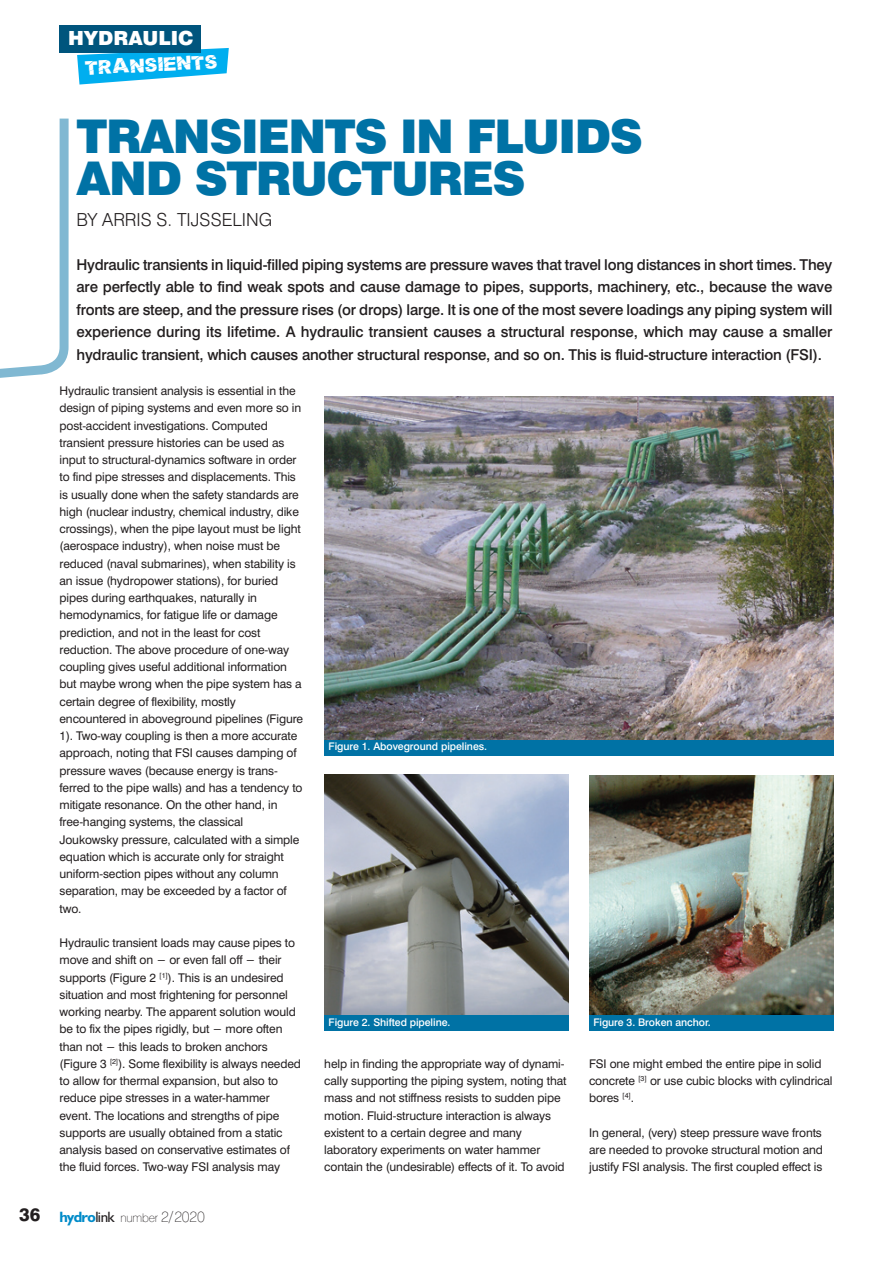
<style>
.page{position:relative;width:893px;height:1263px;background:#fff}
.page>*{position:absolute;margin:0;border:0;box-sizing:border-box;transform-origin:0 0}
.t1{font:900 46.5px/42px "Swiss 721 BT";letter-spacing:-.03em;color:#0072a5}
.t2{font:19.5px "Cosmicaldisfase Cosmicaldisfase";color:#fff}
.t3{font:900 19.5px "Swiss 721 BT";color:#fff}
.t4{font:300 18px "Swiss 721 BT";color:#231f20}
.t5{font:800 18px "Swiss 721 BT";color:#231f20}
.t6{font:500 15px/22.5px "Swiss 721 BT";letter-spacing:-.015em;color:#231f20;text-align:justify}
.t7{font:12px/17.2px "Swiss 721 BT";letter-spacing:-.01em;color:#231f20}
.t8{font:100 12px "Swiss 721 BT";letter-spacing:-.015em;color:#231f20}
.t9{font:500 10.5px "Swiss 721 BT";letter-spacing:-.005em;color:#fff}
.s1{font-family:"Humanist 521 BT";font-weight:700;font-size:15px;color:#008bc9}
.s2{font-family:"Humanist 521 BT";font-weight:400;font-size:15px}
.s3{font-size:15px}
</style>
<div class="page">
<svg style="left:0;top:118px;width:69px;height:260px"></svg>
<img style="left:324px;top:396px;width:509px;height:344px">
<img style="left:324px;top:775px;width:244px;height:240px">
<img style="left:589px;top:775px;width:244px;height:240px">
<div style="left:324px;top:1015px;width:245px;height:16px;background:#0072a5"></div>
<div style="left:589px;top:1015px;width:244px;height:16px;background:#0072a5"></div>
<div style="left:324px;top:740px;width:509px;height:16px;background:#0072a5"></div>
<svg style="left:77px;top:48px;width:152px;height:37px"></svg>
<div style="left:60px;top:26px;width:141px;height:27px;background:#00557d"></div>
<h3 class="t5" style="left:19px;top:1208px;width:23px">36</h3>
<h2 class="t3" style="left:68px;top:31px;width:127px">HYDRAULIC</h2>
<h2 class="t2" style="left:85px;top:60px;width:134px;rotate:-3deg">TransienTs</h2>
<h1 class="t1" style="left:77px;top:120px;width:568px">TRANSIENTS IN FLUIDS<br>AND STRUCTURES</h1>
<h3 class="t4" style="left:77px;top:212px;width:197px">BY ARRIS S. TIJSSELING</h3>
<p class="t6" style="left:77px;top:255px;width:757px">Hydraulic transients in liquid-filled piping systems are pressure waves that travel long distances in short times. They are perfectly able to find weak spots and cause damage to pipes, supports, machinery, etc., because the wave fronts are steep, and the pressure rises (or drops) large. It is one of the most severe loadings any piping system will experience during its lifetime. A hydraulic transient causes a structural response, which may cause a smaller hydraulic transient, which causes another structural response, and so on. This is fluid-structure interaction (FSI).</p>
<p class="t7" style="left:60px;top:383px;width:245px">Hydraulic transient analysis is essential in the design of piping systems and even more so in post-accident investigations. Computed transient pressure histories can be used as input to structural-dynamics software in order to find pipe stresses and displacements. This is usually done when the safety standards are high (nuclear industry, chemical industry, dike crossings), when the pipe layout must be light (aerospace industry), when noise must be reduced (naval submarines), when stability is an issue (hydropower stations), for buried pipes during earthquakes, naturally in hemodynamics, for fatigue life or damage prediction, and not in the least for cost reduction. The above procedure of one-way coupling gives useful additional information but maybe wrong when the pipe system has a certain degree of flexibility, mostly encountered in aboveground pipelines (Figure 1). Two-way coupling is then a more accurate approach, noting that FSI causes damping of pressure waves (because energy is trans&shy;ferred to the pipe walls) and has a tendency to mitigate resonance. On the other hand, in free-hanging systems, the classical Joukowsky pressure, calculated with a simple equation which is accurate only for straight uniform-section pipes without any column separation, may be exceeded by a factor of two.</p>
<p class="t7" style="left:60px;top:935px;width:243px">Hydraulic transient loads may cause pipes to move and shift on − or even fall off − their supports (Figure 2 <sup>[1]</sup>). This is an undesired situation and most frightening for personnel working nearby. The apparent solution would be to fix the pipes rigidly, but − more often than not − this leads to broken anchors (Figure 3 <sup>[2]</sup>). Some flexibility is always needed to allow for thermal expansion, but also to reduce pipe stresses in a water-hammer event. The locations and strengths of pipe supports are usually obtained from a static analysis based on conservative estimates of the fluid forces. Two-way FSI analysis may</p>
<p class="t8" style="left:60px;top:1213px;width:147px"><span class="s1">hydro</span><span class="s2">link</span> number <span class="s3">2/2020</span></p>
<p class="t9" style="left:329px;top:743px;width:160px">Figure 1. Aboveground pipelines.</p>
<p class="t9" style="left:329px;top:1018px;width:123px">Figure 2. Shifted pipeline.</p>
<p class="t9" style="left:593px;top:1018px;width:119px">Figure 3. Broken anchor.</p>
<p class="t7" style="left:324px;top:1056px;width:244px">help in finding the appropriate way of dynami&shy;cally supporting the piping system, noting that mass and not stiffness resists to sudden pipe motion. Fluid-structure interaction is always existent to a certain degree and many laboratory experiments on water hammer contain the (undesirable) effects of it. To avoid</p>
<p class="t7" style="left:589px;top:1056px;width:245px">FSI one might embed the entire pipe in solid concrete <sup>[3]</sup> or use cubic blocks with cylindrical bores <sup>[4]</sup>.</p>
<p class="t7" style="left:589px;top:1125px;width:235px;text-align:justify">In general, (very) steep pressure wave fronts are needed to provoke structural motion and justify FSI analysis. The first coupled effect is</p>
</div>
